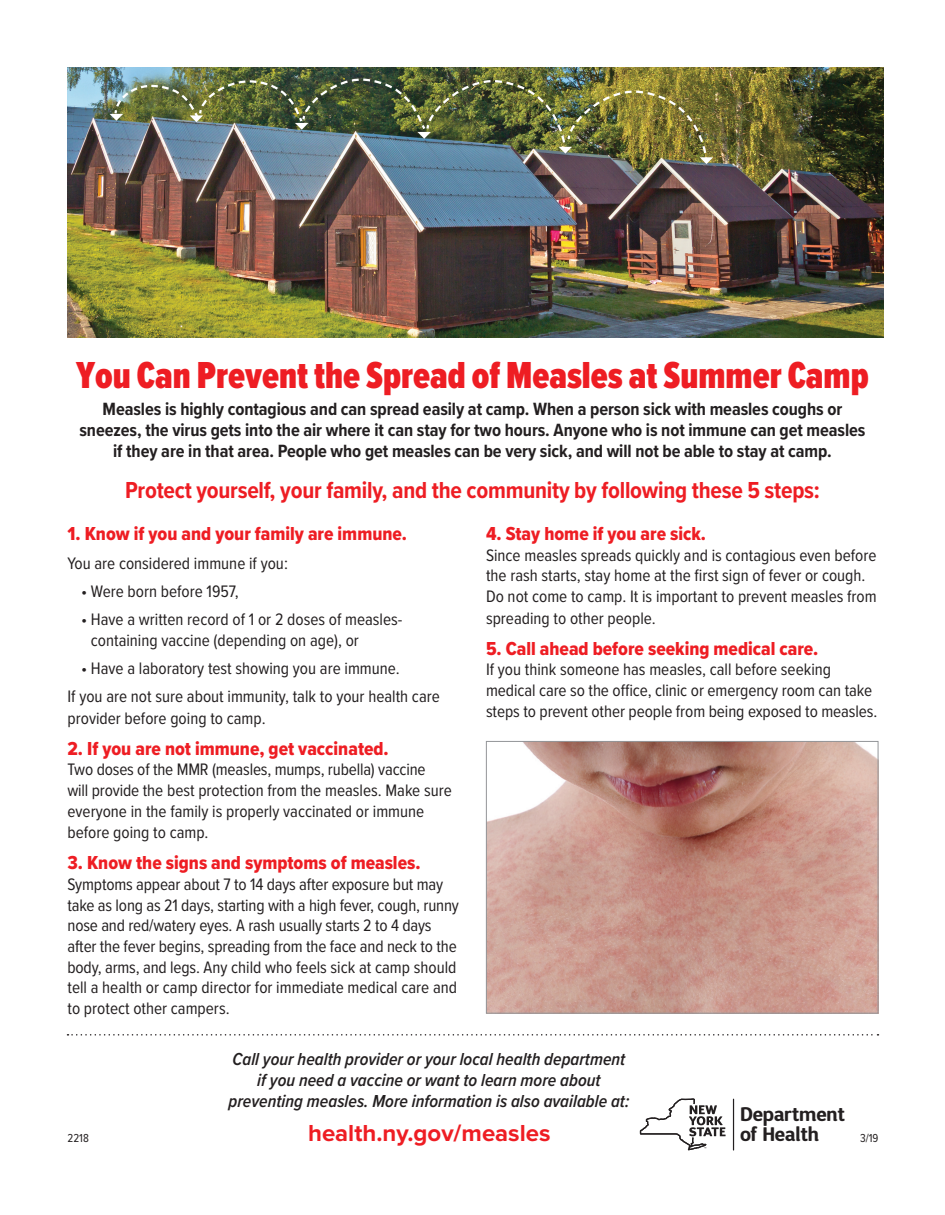
<style>
.page{position:relative;width:945px;height:1215px;background:#fff}
.page>*{position:absolute;margin:0;border:0;box-sizing:border-box;transform-origin:0 0}
.t1{font:900 39px "Proxima Nova Ex Cn";color:#ee1d23}
.t2{font:700 24px "Proxima Nova Cond";letter-spacing:-.01em;color:#ee1d23}
.t3{font:700 24px "Proxima Nova";color:#ee1d23}
.t4{font:700 19.65px "D Sari";letter-spacing:-.01em;color:#231f20}
.t5{font:19.5px "Proxima Nova Cond Extrabld";color:#ee1d23}
.t6{font:700 18.3px/21px "Proxima Nova Cond";letter-spacing:-.005em;color:#231f20;text-align:center}
.t7{font:italic 600 18px/21px "Proxima Nova Cond";color:#231f20;text-align:center}
.t8{font:17.25px/20.7px "Proxima Nova Cond";color:#231f20}
.t9{font:12px "Proxima Nova Cond";color:#231f20}
</style>
<div class="page">
<svg style="left:68px;top:1034px;width:811px;height:2px"></svg>
<hr style="left:733px;top:1099px;width:1px;height:52px;background:#231f20">
<svg style="left:640px;top:1098px;width:86px;height:52px"></svg>
<img style="left:68px;top:68px;width:815px;height:270px">
<img style="left:110px;top:77px;width:603px;height:87px">
<img style="left:488px;top:743px;width:388px;height:269px">
<div style="left:486px;top:741px;width:392px;height:273px;border:1px solid #939598"></div>
<h1 class="t1" style="left:76px;top:347px;width:794px">You Can Prevent the Spread of Measles at Summer Camp</h1>
<p class="t6" style="left:80px;top:398px;width:787px">Measles is highly contagious and can spread easily at camp. When a person sick with measles coughs or sneezes, the virus gets into the air where it can stay for two hours. Anyone who is not immune can get measles if they are in that area. People who get measles can be very sick, and will not be able to stay at camp.</p>
<h2 class="t2" style="left:125px;top:473px;width:696px">Protect yourself, your family, and the community by following these 5 steps:</h2>
<p class="t5" style="left:68px;top:519px;width:341px">1. Know if you and your family are immune.</p>
<p class="t8" style="left:68px;top:552px;width:222px">You are considered immune if you:</p>
<p class="t8" style="left:81px;top:580px;width:159px">• Were born before 1957,</p>
<p class="t8" style="left:91px;top:608px;width:313px;text-indent:-10px">• Have a written record of 1 or 2 doses of measles&shy;containing vaccine (depending on age), or</p>
<p class="t8" style="left:68px;top:653px;width:374px;line-height:28.2px;text-indent:14px">• Have a laboratory test showing you are immune.<br>If you are not sure about immunity, talk to your health care</p>
<p class="t8" style="left:68px;top:707px;width:200px">provider before going to camp.</p>
<p class="t5" style="left:68px;top:734px;width:323px">2. If you are not immune, get vaccinated.</p>
<p class="t8" style="left:68px;top:758px;width:386px">Two doses of the MMR (measles, mumps, rubella) vaccine<br>will provide the best protection from the measles. Make sure everyone in the family is properly vaccinated or immune before going to camp.</p>
<p class="t5" style="left:68px;top:848px;width:355px">3. Know the signs and symptoms of measles.</p>
<p class="t8" style="left:68px;top:873px;width:393px">Symptoms appear about 7 to 14 days after exposure but may take as long as 21 days, starting with a high fever, cough, runny nose and red/watery eyes. A rash usually starts 2 to 4 days after the fever begins, spreading from the face and neck to the body, arms, and legs. Any child who feels sick at camp should tell a health or camp director for immediate medical care and to protect other campers.</p>
<p class="t5" style="left:486px;top:519px;width:222px">4. Stay home if you are sick.</p>
<p class="t8" style="left:486px;top:544px;width:392px">Since measles spreads quickly and is contagious even before the rash starts, stay home at the first sign of fever or cough.<br>Do not come to camp. It is important to prevent measles from spreading to other people.</p>
<p class="t5" style="left:486px;top:634px;width:334px">5. Call ahead before seeking medical care.</p>
<p class="t8" style="left:486px;top:658px;width:393px">If you think someone has measles, call before seeking medical care so the office, clinic or emergency room can take steps to prevent other people from being exposed to measles.</p>
<p class="t7" style="left:229px;top:1048px;width:402px">Call your health provider or your local health department if you need a vaccine or want to learn more about preventing measles. More information is also available at:</p>
<h2 class="t3" style="left:308px;top:1120px;width:244px">health.ny.gov/measles</h2>
<p class="t4" style="left:740px;top:1102px;width:106px">Department</p>
<p class="t9" style="left:68px;top:1129px;width:23px">2218</p>
<p class="t4" style="left:740px;top:1122px;width:80px">of Health</p>
<p class="t9" style="left:860px;top:1129px;width:20px">3/19</p>
</div>
